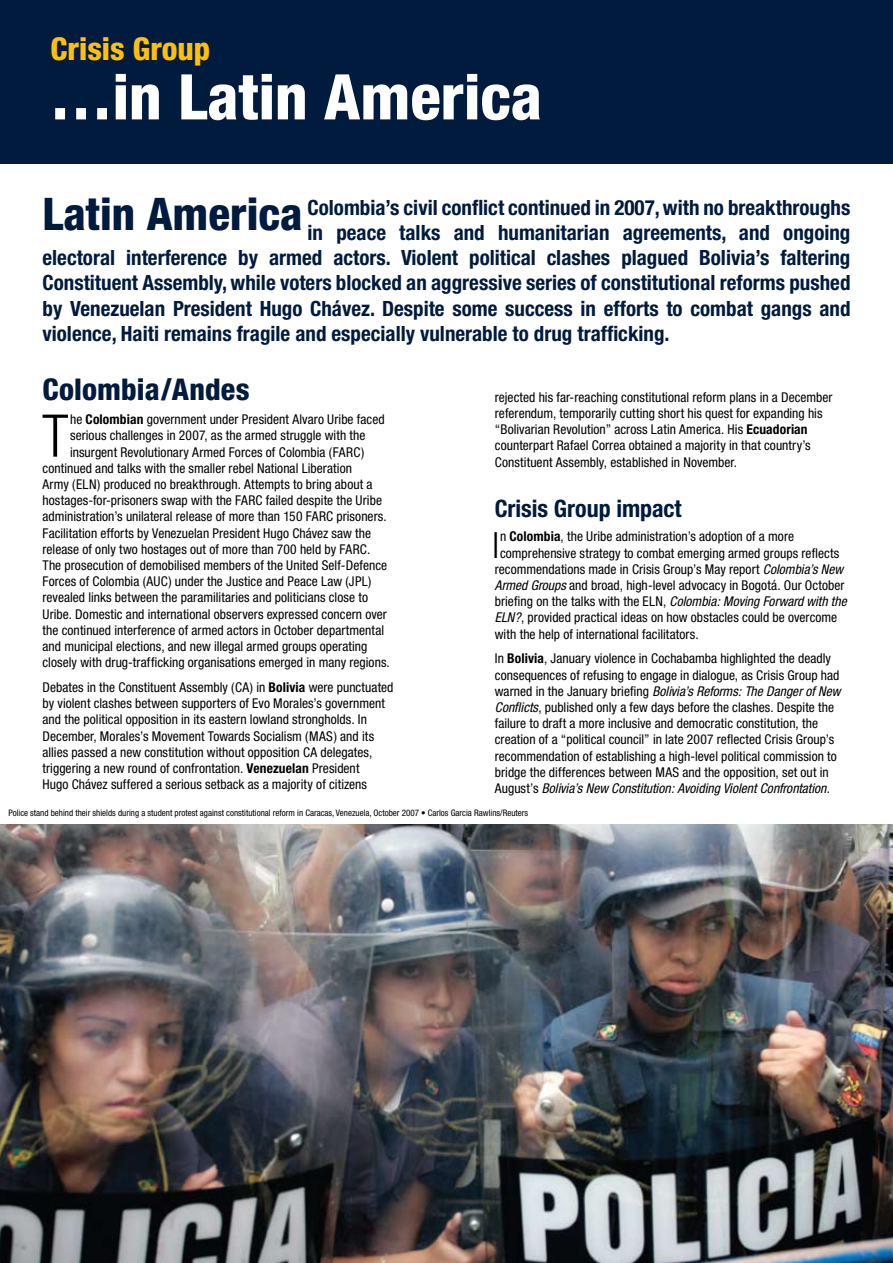
<style>
.page{position:relative;width:893px;height:1263px;background:#fff}
.page>*{position:absolute;margin:0;border:0;box-sizing:border-box;transform-origin:0 0}
.t1{font:800 condensed 63px "Helvetica Neue";color:#fff}
.t2{font:300 condensed 58.95px "Helvetica Neue";color:#000}
.t3{font:800 condensed 45px "Helvetica Neue";color:#001b3e}
.t4{font:300 condensed 36.15px "Helvetica Neue";color:#000}
.t5{font:800 condensed 31.5px "Helvetica Neue";color:#fec00f}
.t6{font:800 condensed 30px "Helvetica Neue";letter-spacing:.005em;color:#001b3e}
.t7{font:700 condensed 24px "Helvetica Neue";letter-spacing:-.005em;color:#001b3e}
.t8{font:700 condensed 21px "Helvetica Neue";color:#001b3e}
.t9{font:condensed 13.5px/16.2px "Helvetica Neue";letter-spacing:.005em;color:#000}
.t10{font:condensed 9px "Helvetica Neue";color:#000}
.s1{font-weight:700}
.s2{font-style:italic}
</style>
<div class="page">
<div style="left:0;top:0;width:893px;height:164px;background:#001b3e"></div>
<img style="left:0;top:825px;width:893px;height:438px">
<h3 class="t5" style="left:51px;top:29px;width:161px">Crisis Group</h3>
<h1 class="t1" style="left:50px;top:58px;width:494px">…in Latin America</h1>
<h3 class="t3" style="left:43px;top:186px;width:262px">Latin America</h3>
<h3 class="t8" style="left:308px;top:195px;width:544px">Colombia’s civil conflict continued in 2007, with no breakthroughs</h3>
<h3 class="t8" style="left:308px;top:220px;width:544px">in peace talks and humanitarian agreements, and ongoing</h3>
<h3 class="t8" style="left:43px;top:245px;width:809px">electoral interference by armed actors. Violent political clashes plagued Bolivia’s faltering</h3>
<h3 class="t8" style="left:43px;top:270px;width:809px">Constituent Assembly, while voters blocked an aggressive series of constitutional reforms pushed</h3>
<h3 class="t8" style="left:43px;top:295px;width:809px">by Venezuelan President Hugo Chávez. Despite some success in efforts to combat gangs and</h3>
<h3 class="t8" style="left:43px;top:321px;width:629px">violence, Haiti remains fragile and especially vulnerable to drug trafficking.</h3>
<h3 class="t6" style="left:43px;top:370px;width:209px">Colombia/Andes</h3>
<h2 class="t2" style="left:42px;top:402px;width:28px">T</h2>
<p class="t9" style="left:70px;top:411px;width:316px">he <span class="s1">Colombian</span> government under President Alvaro Uribe faced</p>
<p class="t9" style="left:70px;top:427px;width:297px">serious challenges in 2007, as the armed struggle with the</p>
<p class="t9" style="left:70px;top:444px;width:296px">insurgent Revolutionary Armed Forces of Colombia (FARC)</p>
<p class="t9" style="left:43px;top:460px;width:311px">continued and talks with the smaller rebel National Liberation</p>
<p class="t9" style="left:43px;top:476px;width:332px">Army (ELN) produced no breakthrough. Attempts to bring about a</p>
<p class="t9" style="left:43px;top:492px;width:341px">hostages-for-prisoners swap with the FARC failed despite the Uribe</p>
<p class="t9" style="left:43px;top:508px;width:346px">administration’s unilateral release of more than 150 FARC prisoners.</p>
<p class="t9" style="left:43px;top:525px;width:330px">Facilitation efforts by Venezuelan President Hugo Chávez saw the</p>
<p class="t9" style="left:43px;top:541px;width:329px">release of only two hostages out of more than 700 held by FARC.</p>
<p class="t9" style="left:43px;top:557px;width:346px">The prosecution of demobilised members of the United Self-Defence</p>
<p class="t9" style="left:43px;top:573px;width:330px">Forces of Colombia (AUC) under the Justice and Peace Law (JPL)</p>
<p class="t9" style="left:43px;top:589px;width:327px">revealed links between the paramilitaries and politicians close to</p>
<p class="t9" style="left:43px;top:606px;width:346px">Uribe. Domestic and international observers expressed concern over</p>
<p class="t9" style="left:43px;top:622px;width:343px">the continued interference of armed actors in October departmental</p>
<p class="t9" style="left:43px;top:638px;width:326px">and municipal elections, and new illegal armed groups operating</p>
<p class="t9" style="left:43px;top:654px;width:349px">closely with drug-trafficking organisations emerged in many regions.</p>
<p class="t9" style="left:43px;top:679px;width:353px">Debates in the Constituent Assembly (CA) in <span class="s1">Bolivia</span> were punctuated by violent clashes between supporters of Evo Morales’s government and the political opposition in its eastern lowland strongholds. In December, Morales’s Movement Towards Socialism (MAS) and its allies passed a new constitution without opposition CA delegates, triggering a new round of confrontation. <span class="s1">Venezuelan</span> President<br>Hugo Chávez suffered a serious setback as a majority of citizens</p>
<p class="t9" style="left:495px;top:389px;width:339px">rejected his far-reaching constitutional reform plans in a December referendum, temporarily cutting short his quest for expanding his “Bolivarian Revolution” across Latin America. His <span class="s1">Ecuadorian </span>counterpart Rafael Correa obtained a majority in that country’s Constituent Assembly, established in November.</p>
<h3 class="t7" style="left:495px;top:494px;width:188px">Crisis Group impact</h3>
<h3 class="t4" style="left:493px;top:524px;width:8px">I</h3>
<p class="t9" style="left:500px;top:528px;width:296px">n <span class="s1">Colombia</span>, the Uribe administration’s adoption of a more</p>
<p class="t9" style="left:500px;top:545px;width:341px">comprehensive strategy to combat emerging armed groups reflects</p>
<p class="t9" style="left:495px;top:561px;width:350px">recommendations made in Crisis Group’s May report <span class="s2">Colombia’s New</span></p>
<p class="t9" style="left:495px;top:577px;width:351px"><span class="s2">Armed Groups</span> and broad, high-level advocacy in Bogotá. Our October</p>
<p class="t9" style="left:495px;top:593px;width:353px">briefing on the talks with the ELN, <span class="s2">Colombia: Moving Forward with the</span></p>
<p class="t9" style="left:495px;top:609px;width:344px"><span class="s2">ELN?</span>, provided practical ideas on how obstacles could be overcome</p>
<p class="t9" style="left:495px;top:626px;width:205px">with the help of international facilitators.</p>
<p class="t9" style="left:495px;top:650px;width:347px">In <span class="s1">Bolivia</span>, January violence in Cochabamba highlighted the deadly consequences of refusing to engage in dialogue, as Crisis Group had warned in the January briefing <span class="s2">Bolivia’s Reforms: The Danger of New Conflicts</span>, published only a few days before the clashes. Despite the failure to draft a more inclusive and democratic constitution, the creation of a “political council” in late 2007 reflected Crisis Group’s recommendation of establishing a high-level political commission to bridge the differences between MAS and the opposition, set out in August’s <span class="s2">Bolivia’s New Constitution: Avoiding Violent Confrontation</span>.</p>
<p class="t10" style="left:9px;top:807px;width:521px">Police stand behind their shields during a student protest against constitutional reform in Caracas, Venezuela, October 2007 • Carlos Garcia Rawlins/Reuters</p>
</div>
